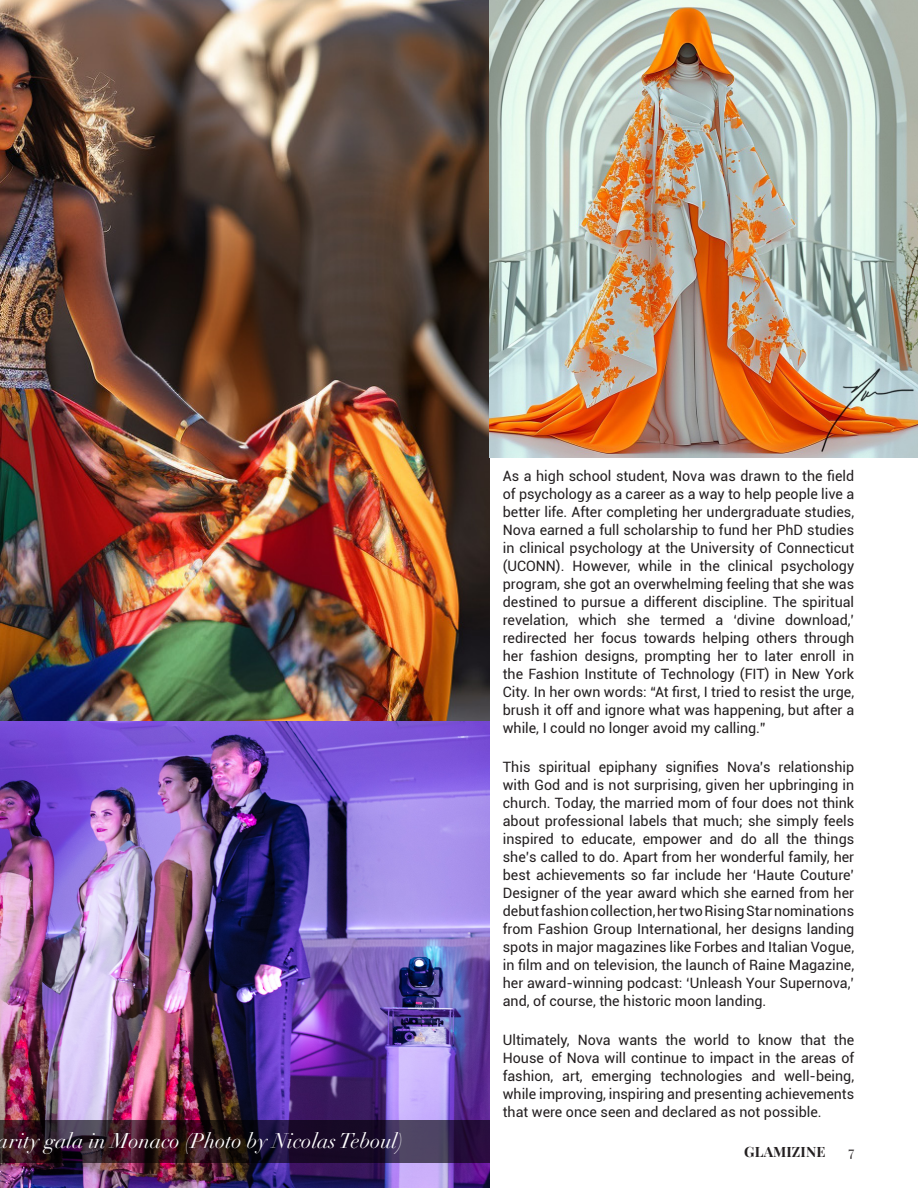
<style>
.page{position:relative;width:918px;height:1188px;background:#fff}
.page>*{position:absolute;margin:0;border:0;box-sizing:border-box;transform-origin:0 0}
.t1{font:italic 21px "Didot LT Std";color:#fff}
.t2{font:14.25px/18px "Roboto";color:#231f20;text-align:justify}
.t3{font:700 14.25px "Playfair Display";letter-spacing:.01em;color:#231f20}
.t4{font:14.25px "Playfair Display";color:#231f20}
</style>
<div class="page">
<img style="left:0;top:0;width:489px;height:721px">
<img style="left:489px;top:0;width:429px;height:458px">
<img style="left:0;top:721px;width:489px;height:467px">
<svg style="left:0;top:1120px;width:489px;height:43px;background:#2c182e"></svg>
<h1 class="t1" style="left:-2px;top:1128px;width:407px">arity gala in Monaco (Photo by Nicolas Teboul)</h1>
<p class="t2" style="left:503px;top:466px;width:353px">As a high school student, Nova was drawn to the field of psychology as a career as a way to help people live a better life. After completing her undergraduate studies, Nova earned a full scholarship to fund her PhD studies in clinical psychology at the University of Connecticut (UCONN). However, while in the clinical psychology program, she got an overwhelming feeling that she was destined to pursue a different discipline. The spiritual revelation, which she termed a ‘divine download,’ redirected her focus towards helping others through her fashion designs, prompting her to later enroll in the Fashion Institute of Technology (FIT) in New York City. In her own words: “At first, I tried to resist the urge, brush it off and ignore what was happening, but after a while, I could no longer avoid my calling.”</p>
<p class="t2" style="left:503px;top:758px;width:353px">This spiritual epiphany signifies Nova’s relationship with God and is not surprising, given her upbringing in church. Today, the married mom of four does not think about professional labels that much; she simply feels inspired to educate, empower and do all the things she’s called to do. Apart from her wonderful family, her best achievements so far include her ‘Haute Couture’ Designer of the year award which she earned from her debut fashion collection, her two Rising Star nominations from Fashion Group International, her designs landing spots in major magazines like Forbes and Italian Vogue, in film and on television, the launch of Raine Magazine, her award-winning podcast: ‘Unleash Your Supernova,’ and, of course, the historic moon landing.</p>
<p class="t2" style="left:503px;top:1031px;width:353px">Ultimately, Nova wants the world to know that the House of Nova will continue to impact in the areas of fashion, art, emerging technologies and well-being, while improving, inspiring and presenting achievements that were once seen and declared as not possible.</p>
<p class="t3" style="left:744px;top:1142px;width:83px">GLAMIZINE</p>
<p class="t4" style="left:849px;top:1142px;width:7px">7</p>
</div>
